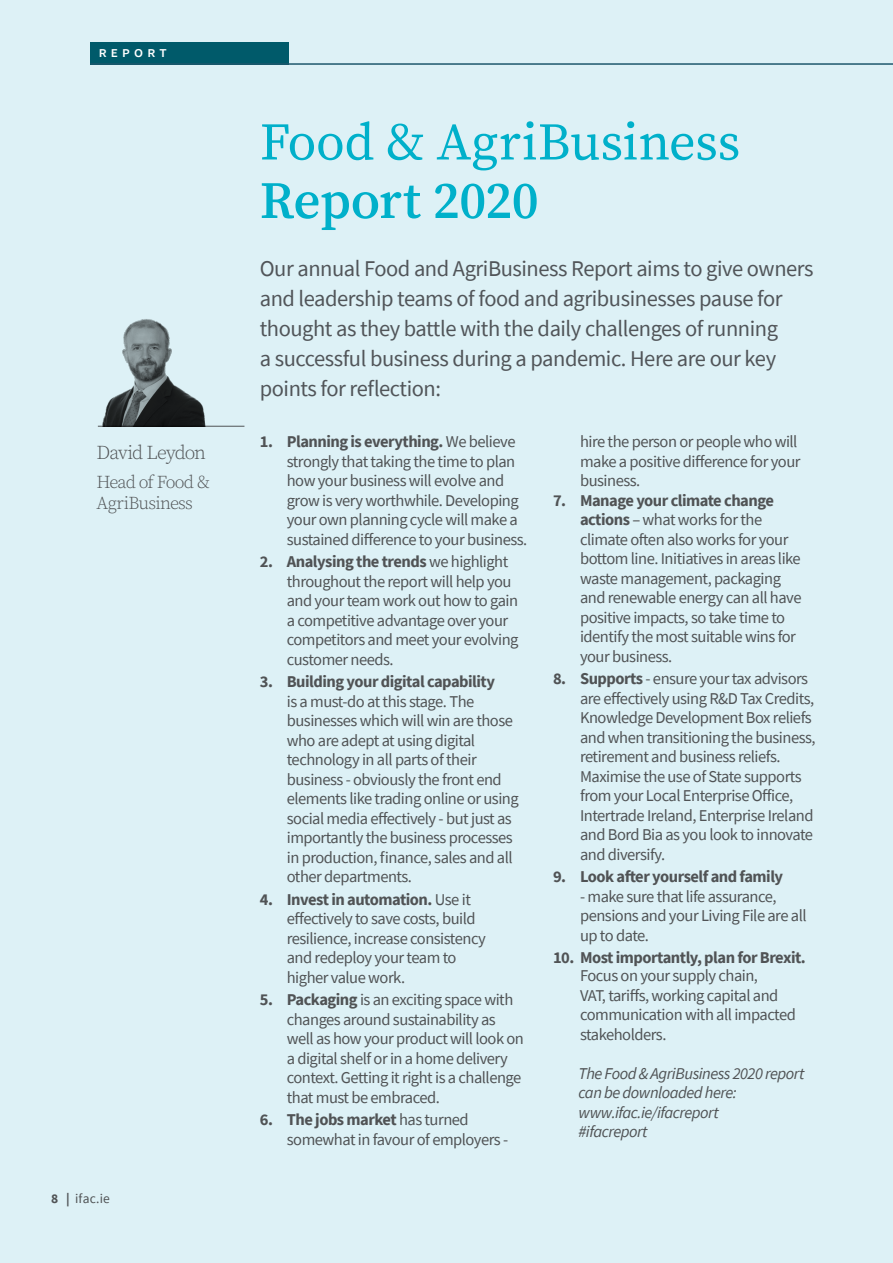
<style>
.page{position:relative;width:893px;height:1263px;background:#ddf1f6}
.page>*{position:absolute;margin:0;border:0;box-sizing:border-box;transform-origin:0 0}
.t1{font:52.5px/58.5px "Source Serif Pro";letter-spacing:-.005em;color:#00b0ca}
.t2{font:22.5px/30px "Source Sans Pro";letter-spacing:-.02em;color:#515559}
.t3{font:300 19.5px "Source Serif Pro";letter-spacing:-.055em;color:#505355}
.t4{font:300 18px/21px "Source Serif Pro";letter-spacing:-.04em;color:#505355}
.t5{font:16.5px/19.5px "Source Sans Pro";letter-spacing:-.03em;color:#505355}
.t6{font:700 16.5px/18px "Source Sans Pro";letter-spacing:-.03em;color:#505355}
.t7{font:italic 16.5px "Source Sans Pro";letter-spacing:-.03em;color:#505355}
.t8{font:13.5px "Source Sans Pro";letter-spacing:.005em;color:#505355}
.t9{font:600 12px "Source Sans Pro";letter-spacing:.315em;color:#fff;scale:1.11 1}
.s1{font-weight:700}
.s2{font-weight:600}
.s3{font-weight:400}
</style>
<div class="page">
<div style="left:90px;top:42px;width:199px;height:22px;background:#005a6a"></div>
<hr style="left:90px;top:63px;width:803px;height:2px;background:#1e576c">
<hr style="left:98px;top:426px;width:146px;height:1px;background:#505355">
<img style="left:98px;top:319px;width:117px;height:107px">
<p class="t9" style="left:99px;top:45px;width:63px">REPORT</p>
<p class="t3" style="left:96px;top:440px;width:111px">David Leydon</p>
<p class="t4" style="left:96px;top:472px;width:115px">Head of Food &amp;<br>AgriBusiness</p>
<p class="t8" style="left:51px;top:1190px;width:60px"><span class="s1">8 |</span> ifac.ie</p>
<p class="t1" style="left:260px;top:115px;width:482px">Food &amp; AgriBusiness<br><span class="s2">Report 2020</span></p>
<p class="t2" style="left:260px;top:254px;width:555px">Our annual Food and AgriBusiness Report aims to give owners and leadership teams of food and agribusinesses pause for thought as they battle with the daily challenges of running<br>a successful business during a pandemic. Here are our key points for reflection:</p>
<p class="t5" style="left:287px;top:432px;width:242px;text-indent:-27px"><span class="s1">1. Planning is everything.</span> We believe strongly that taking the time to plan how your business will evolve and grow is very worthwhile. Developing your own planning cycle will make a sustained difference to your business.</p>
<p class="t5" style="left:287px;top:552px;width:233px;text-indent:-27px"><span class="s1">2. Analysing the trends</span> we highlight throughout the report will help you and your team work out how to gain a competitive advantage over your competitors and meet your evolving customer needs.</p>
<p class="t5" style="left:287px;top:672px;width:233px;text-indent:-27px"><span class="s1">3. Building your digital capability<br></span>is a must-do at this stage. The businesses which will win are those who are adept at using digital technology in all parts of their business - obviously the front end elements like trading online or using social media effectively - but just as importantly the business processes in production, finance, sales and all other departments.</p>
<p class="t5" style="left:287px;top:889px;width:201px;text-indent:-27px"><span class="s1">4. Invest in automation.</span> Use it effectively to save costs, build resilience, increase consistency and redeploy your team to higher value work.</p>
<p class="t5" style="left:287px;top:990px;width:239px;text-indent:-27px"><span class="s1">5. Packaging</span> is an exciting space with changes around sustainability as well as how your product will look on a digital shelf or in a home delivery context. Getting it right is a challenge that must be embraced.</p>
<p class="t5" style="left:287px;top:1110px;width:223px;text-indent:-27px"><span class="s1">6. The jobs market</span> has turned somewhat in favour of employers -</p>
<p class="t5" style="left:580px;top:432px;width:222px">hire the person or people who will make a positive difference for your business.</p>
<p class="t5" style="left:580px;top:490px;width:223px;text-indent:-27px"><span class="s1">7. Manage your climate change actions</span> – what works for the climate often also works for your bottom line. Initiatives in areas like waste management, packaging and renewable energy can all have positive impacts, so take time to identify the most suitable wins for your business.</p>
<p class="t5" style="left:580px;top:669px;width:237px;text-indent:-27px"><span class="s1">8. Supports</span> - ensure your tax advisors are effectively using R&amp;D Tax Credits, Knowledge Development Box reliefs and when transitioning the business, retirement and business reliefs.<br>Maximise the use of State supports from your Local Enterprise Office, Intertrade Ireland, Enterprise Ireland and Bord Bia as you look to innovate and diversify.</p>
<p class="t6" style="left:553px;top:867px;width:232px">9. Look after yourself and family</p>
<p class="t5" style="left:580px;top:886px;width:228px">- make sure that life assurance, pensions and your Living File are all up to date.</p>
<p class="t6" style="left:580px;top:948px;width:227px;text-indent:-27px">10. Most importantly, plan for Brexit.<br><span class="s3">Focus on your supply chain,</span></p>
<p class="t5" style="left:580px;top:985px;width:217px">VAT, tariffs, working capital and communication with all impacted stakeholders.</p>
<p class="t7" style="left:578px;top:1063px;width:227px">The Food &amp; AgriBusiness 2020 report</p>
<p class="t7" style="left:578px;top:1082px;width:160px">can be downloaded here:</p>
<p class="t7" style="left:578px;top:1102px;width:142px">www.ifac.ie/ifacreport</p>
<p class="t7" style="left:578px;top:1121px;width:71px">#ifacreport</p>
</div>
